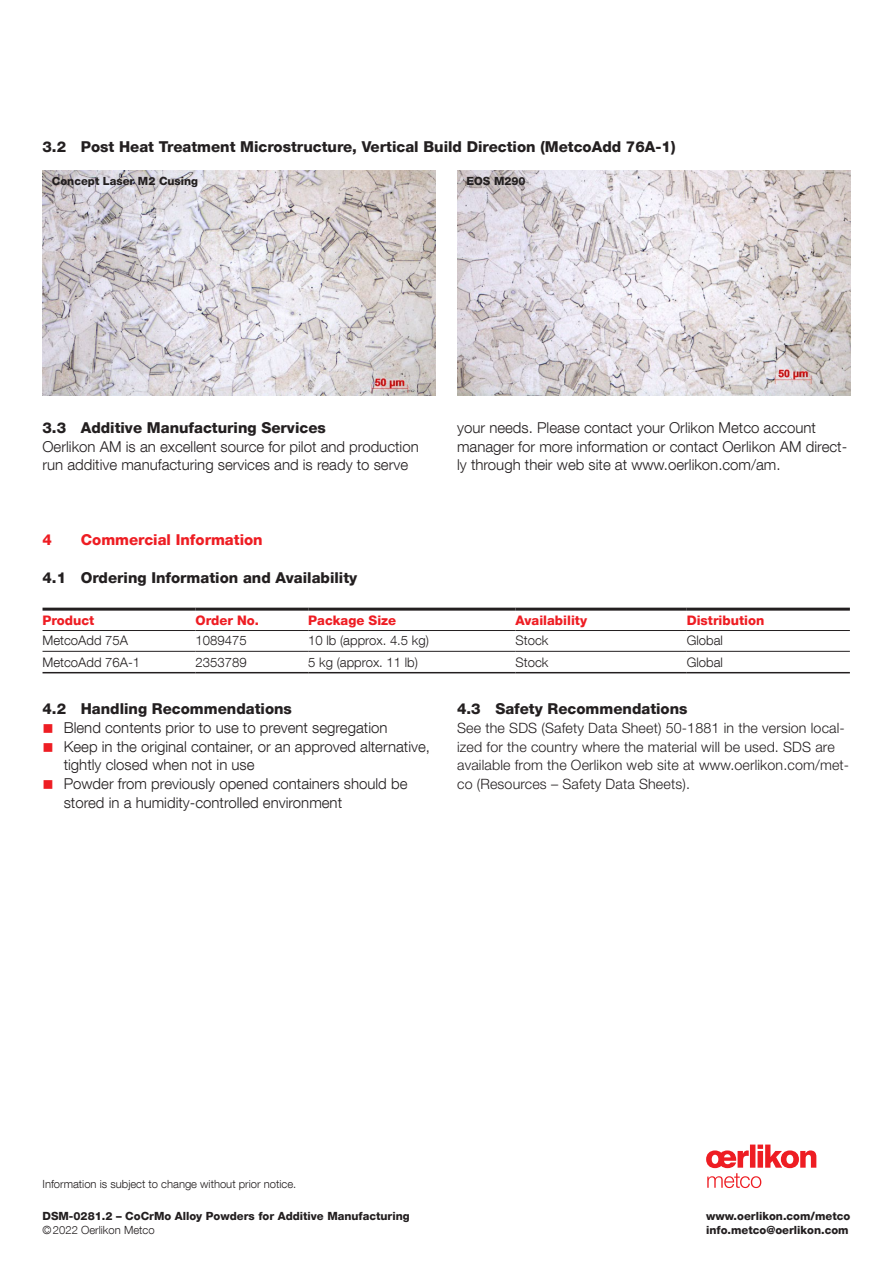
<style>
.page{position:relative;width:893px;height:1263px;background:#fff}
.page>*{position:absolute;margin:0;border:0;box-sizing:border-box;transform-origin:0 0}
.t1{font:300 15px/18.8px "Helvetica Neue LT Com";color:#231f20}
.t2{font:800 15px "Helvetica Neue LT Com";color:#231f20}
.t3{font:800 15px "Helvetica Neue LT Com";color:#ee1d23}
.t4{font:300 14.25px/18.8px "Helvetica Neue LT Std";letter-spacing:.01em;color:#231f20}
.t5{font:300 13.2px "Helvetica Neue LT Com";color:#231f20}
.t6{font:800 13.2px "Helvetica Neue LT Com";color:#ee1d23}
.t7{font:800 11.25px/14.1px "Helvetica Neue LT Com";color:#231f20}
.t8{font:300 11.25px "Helvetica Neue LT Com";color:#231f20}
.s1{color:#ee1d23}
</style>
<div class="page">
<svg style="left:706px;top:1144px;width:110px;height:44px"></svg>
<hr style="left:196px;top:651px;width:112px;height:1px;background:#231f20">
<hr style="left:308px;top:651px;width:208px;height:1px;background:#231f20">
<hr style="left:516px;top:651px;width:171px;height:1px;background:#231f20">
<hr style="left:687px;top:651px;width:163px;height:1px;background:#231f20">
<hr style="left:43px;top:608px;width:153px;height:3px;background:#231f20">
<hr style="left:196px;top:608px;width:112px;height:3px;background:#231f20">
<hr style="left:308px;top:608px;width:208px;height:3px;background:#231f20">
<hr style="left:516px;top:608px;width:171px;height:3px;background:#231f20">
<hr style="left:687px;top:608px;width:163px;height:3px;background:#231f20">
<hr style="left:43px;top:630px;width:153px;height:1px;background:#231f20">
<hr style="left:196px;top:630px;width:112px;height:1px;background:#231f20">
<hr style="left:308px;top:630px;width:208px;height:1px;background:#231f20">
<hr style="left:516px;top:630px;width:171px;height:1px;background:#231f20">
<hr style="left:687px;top:630px;width:163px;height:1px;background:#231f20">
<hr style="left:43px;top:672px;width:153px;height:1px;background:#231f20">
<hr style="left:196px;top:672px;width:112px;height:1px;background:#231f20">
<hr style="left:308px;top:672px;width:208px;height:1px;background:#231f20">
<hr style="left:516px;top:672px;width:171px;height:1px;background:#231f20">
<hr style="left:687px;top:672px;width:163px;height:1px;background:#231f20">
<hr style="left:43px;top:651px;width:153px;height:1px;background:#231f20">
<img style="left:43px;top:170px;width:393px;height:225px">
<img style="left:457px;top:170px;width:393px;height:225px">
<p class="t2" style="left:43px;top:137px;width:634px">3.2 Post Heat Treatment Microstructure, Vertical Build Direction (MetcoAdd 76A-1)</p>
<p class="t7" style="left:52px;top:173px;width:148px">Concept Laser M2 Cusing</p>
<p class="t7" style="left:466px;top:173px;width:61px">EOS M290</p>
<p class="t2" style="left:43px;top:419px;width:285px">3.3 Additive Manufacturing Services</p>
<p class="t1" style="left:43px;top:437px;width:378px">Oerlikon AM is an excellent source for pilot and production run additive manufacturing services and is ready to serve</p>
<p class="t1" style="left:457px;top:418px;width:392px">your needs. Please contact your Orlikon Metco account manager for more information or contact Oerlikon AM direct&shy;ly through their web site at www.oerlikon.com/am.</p>
<p class="t3" style="left:43px;top:531px;width:11px">4</p>
<p class="t3" style="left:81px;top:531px;width:183px">Commercial Information</p>
<p class="t2" style="left:43px;top:569px;width:316px">4.1 Ordering Information and Availability</p>
<p class="t6" style="left:43px;top:612px;width:53px">Product</p>
<p class="t6" style="left:196px;top:612px;width:65px">Order No.</p>
<p class="t6" style="left:308px;top:612px;width:90px">Package Size</p>
<p class="t6" style="left:516px;top:612px;width:73px">Availability</p>
<p class="t6" style="left:687px;top:612px;width:79px">Distribution</p>
<p class="t5" style="left:43px;top:632px;width:87px">MetcoAdd 75A</p>
<p class="t5" style="left:196px;top:632px;width:53px">1089475</p>
<p class="t5" style="left:308px;top:632px;width:122px">10 lb (approx. 4.5 kg)</p>
<p class="t5" style="left:516px;top:632px;width:34px">Stock</p>
<p class="t5" style="left:687px;top:632px;width:38px">Global</p>
<p class="t5" style="left:43px;top:654px;width:99px">MetcoAdd 76A-1</p>
<p class="t5" style="left:196px;top:654px;width:53px">2353789</p>
<p class="t5" style="left:308px;top:654px;width:111px">5 kg (approx. 11 lb)</p>
<p class="t5" style="left:516px;top:654px;width:34px">Stock</p>
<p class="t5" style="left:687px;top:654px;width:38px">Global</p>
<p class="t2" style="left:43px;top:700px;width:251px">4.2 Handling Recommendations</p>
<p class="t1" style="left:43px;top:718px;width:346px"><span class="s1">■</span> Blend contents prior to use to prevent segregation</p>
<p class="t1" style="left:64px;top:737px;width:368px;text-indent:-21px"><span class="s1">■</span> Keep in the original container, or an approved alternative, tightly closed when not in use</p>
<p class="t1" style="left:64px;top:774px;width:345px;text-indent:-21px"><span class="s1">■</span> Powder from previously opened containers should be stored in a humidity-controlled environment</p>
<p class="t2" style="left:457px;top:700px;width:232px">4.3 Safety Recommendations</p>
<p class="t4" style="left:457px;top:718px;width:394px">See the SDS (Safety Data Sheet) 50-1881 in the version local&shy;ized for the country where the material will be used. SDS are available from the Oerlikon web site at www.oerlikon.com/met&shy;co (Resources – Safety Data Sheets).</p>
<p class="t8" style="left:43px;top:1177px;width:255px">Information is subject to change without prior notice.</p>
<p class="t7" style="left:43px;top:1208px;width:369px">DSM-0281.2 – CoCrMo Alloy Powders for Additive Manufacturing</p>
<p class="t8" style="left:43px;top:1223px;width:114px">©2022 Oerlikon Metco</p>
<p class="t7" style="left:843px;top:1222px;width:9px">3</p>
<p class="t7" style="left:706px;top:1208px;width:146px">www.oerlikon.com/metco info.metco@oerlikon.com</p>
</div>
